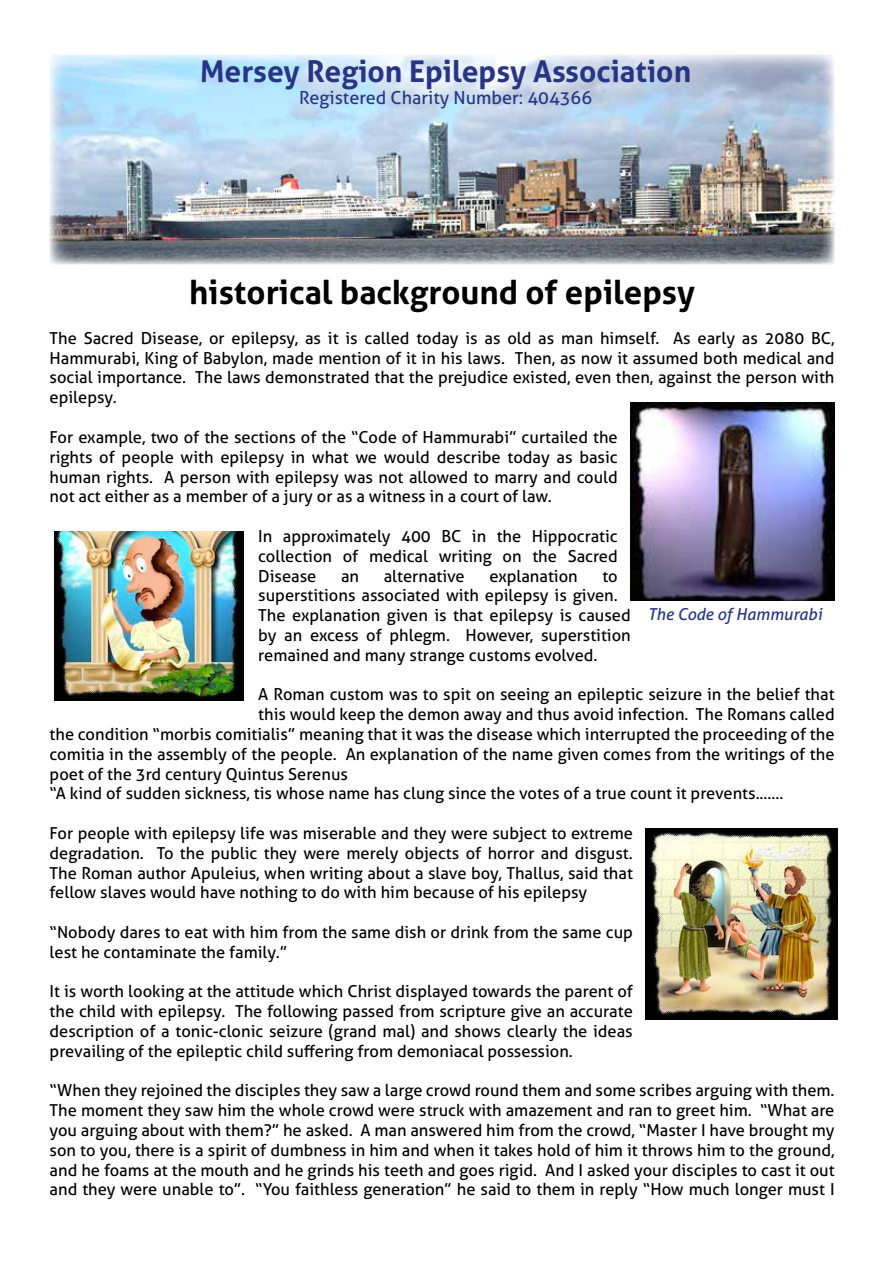
<style>
.page{position:relative;width:893px;height:1263px;background:#fff}
.page>*{position:absolute;margin:0;border:0;box-sizing:border-box;transform-origin:0 0}
.t1{font:700 33px "Aller";color:#000}
.t2{font:700 30px "Aller";color:#283583}
.t3{font:18px "Aller";color:#283583}
.t4{font:16.5px/19.8px "Aller";color:#000;text-align:justify}
.t5{font:italic 16.5px "Aller";color:#283583}
</style>
<div class="page">
<img style="left:50px;top:54px;width:785px;height:210px">
<img style="left:631px;top:402px;width:204px;height:198px">
<img style="left:54px;top:532px;width:190px;height:168px">
<img style="left:646px;top:828px;width:191px;height:192px">
<h2 class="t2" style="left:200px;top:53px;width:493px">Mersey Region Epilepsy Association</h2>
<p class="t3" style="left:299px;top:87px;width:295px">Registered Charity Number: 404366</p>
<h1 class="t1" style="left:189px;top:272px;width:507px">historical background of epilepsy</h1>
<p class="t4" style="left:50px;top:328px;width:786px">The Sacred Disease, or epilepsy, as it is called today is as old as man himself. As early as 2080 BC, Hammurabi, King of Babylon, made mention of it in his laws. Then, as now it assumed both medical and social importance. The laws demonstrated that the prejudice existed, even then, against the person with epilepsy.</p>
<p class="t4" style="left:50px;top:427px;width:570px">For example, two of the sections of the “Code of Hammurabi” curtailed the rights of people with epilepsy in what we would describe today as basic human rights. A person with epilepsy was not allowed to marry and could not act either as a member of a jury or as a witness in a court of law.</p>
<p class="t4" style="left:258px;top:526px;width:361px">In approximately 400 BC in the Hippocratic collection of medical writing on the Sacred Disease</p>
<p class="t4" style="left:341px;top:566px;width:20px">an</p>
<p class="t4" style="left:384px;top:566px;width:82px">alternative</p>
<p class="t4" style="left:489px;top:566px;width:90px">explanation</p>
<p class="t4" style="left:258px;top:566px;width:374px;text-align:left;text-indent:344px">to superstitions associated with epilepsy is given.<br>The explanation given is that epilepsy is caused by an excess of phlegm. However, superstition remained and many strange customs evolved.</p>
<p class="t4" style="left:258px;top:684px;width:578px">A Roman custom was to spit on seeing an epileptic seizure in the belief that</p>
<p class="t4" style="left:258px;top:704px;width:578px">this would keep the demon away and thus avoid infection. The Romans called</p>
<p class="t4" style="left:50px;top:724px;width:786px">the condition “morbis comitialis” meaning that it was the disease which interrupted the proceeding of the</p>
<p class="t4" style="left:50px;top:744px;width:786px">comitia in the assembly of the people. An explanation of the name given comes from the writings of the</p>
<p class="t4" style="left:50px;top:764px;width:300px">poet of the 3rd century Quintus Serenus</p>
<p class="t4" style="left:50px;top:783px;width:735px">“A kind of sudden sickness, tis whose name has clung since the votes of a true count it prevents.......</p>
<p class="t4" style="left:50px;top:823px;width:585px">For people with epilepsy life was miserable and they were subject to extreme degradation. To the public they were merely objects of horror and disgust.<br>The Roman author Apuleius, when writing about a slave boy, Thallus, said that fellow slaves would have nothing to do with him because of his epilepsy</p>
<p class="t4" style="left:50px;top:922px;width:585px">“Nobody dares to eat with him from the same dish or drink from the same cup lest he contaminate the family.”</p>
<p class="t4" style="left:50px;top:981px;width:585px">It is worth looking at the attitude which Christ displayed towards the parent of the child with epilepsy. The following passed from scripture give an accurate description of a tonic-clonic seizure (grand mal) and shows clearly the ideas prevailing of the epileptic child suffering from demoniacal possession.</p>
<p class="t4" style="left:50px;top:1080px;width:786px">“When they rejoined the disciples they saw a large crowd round them and some scribes arguing with them.<br>The moment they saw him the whole crowd were struck with amazement and ran to greet him. “What are you arguing about with them?” he asked. A man answered him from the crowd, “Master I have brought my son to you, there is a spirit of dumbness in him and when it takes hold of him it throws him to the ground, and he foams at the mouth and he grinds his teeth and goes rigid. And I asked your disciples to cast it out and they were unable to”. “You faithless generation” he said to them in reply “How much longer must I</p>
<p class="t5" style="left:648px;top:604px;width:176px">The Code of Hammurabi</p>
</div>
